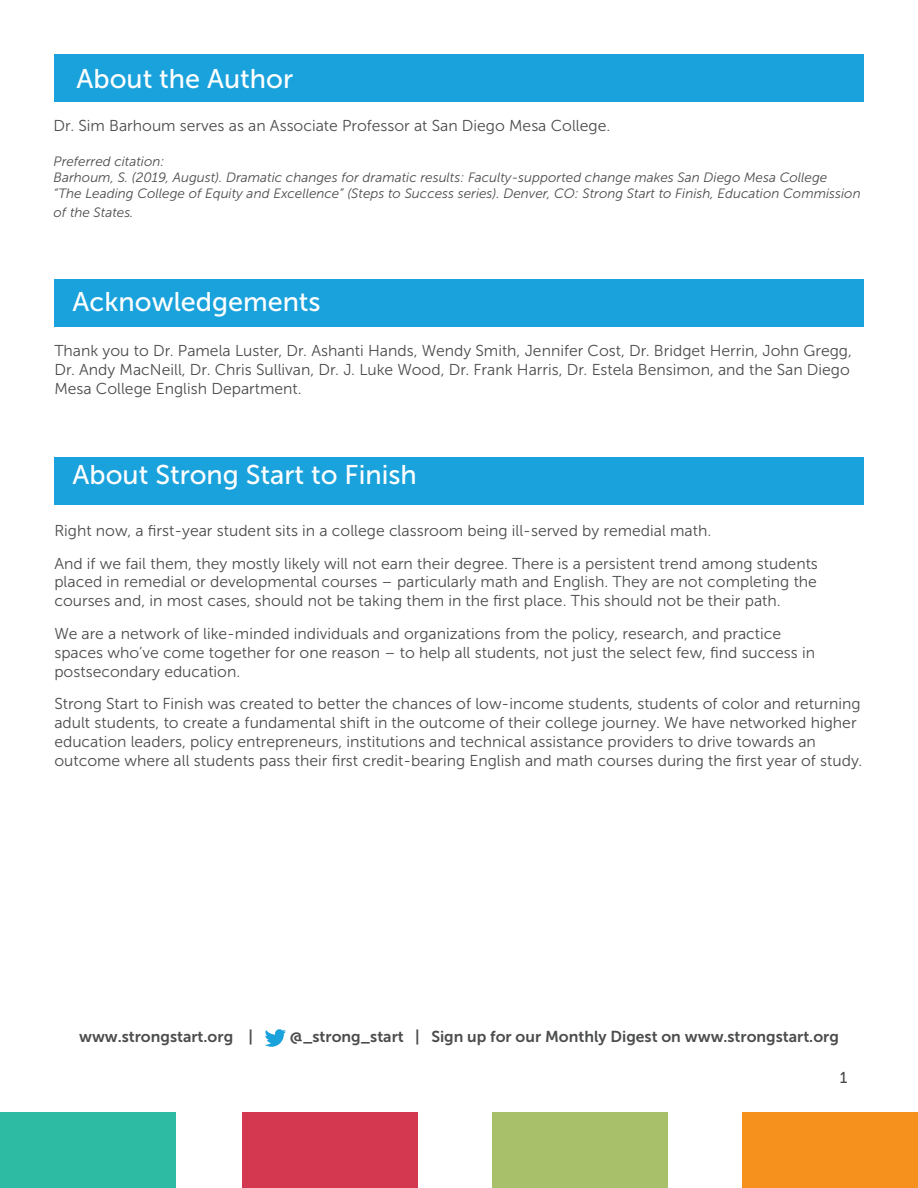
<style>
.page{position:relative;width:918px;height:1188px;background:#fff}
.page>*{position:absolute;margin:0;border:0;box-sizing:border-box;transform-origin:0 0}
.t1{font:27px "Museo Sans 500";color:#fff}
.t2{font:15.75px/18.9px "Museo Sans 300";color:#4b4c4d}
.t3{font:15.75px "Museo Sans 700";color:#4b4c4d}
.t4{font:15.75px "Museo Sans 500";color:#4b4c4d}
.t5{font:italic 13.5px/16.2px "Museo Sans 300";color:#4b4c4d}
</style>
<div class="page">
<div style="left:0;top:1112px;width:176px;height:76px;background:#2dbca3"></div>
<div style="left:743px;top:1112px;width:175px;height:76px;background:#f6911e"></div>
<div style="left:242px;top:1112px;width:175px;height:76px;background:#d43750"></div>
<div style="left:493px;top:1112px;width:175px;height:76px;background:#a8c069"></div>
<div style="left:54px;top:280px;width:810px;height:47px;background:#1aa2dc"></div>
<div style="left:54px;top:54px;width:810px;height:47px;background:#1aa2dc"></div>
<div style="left:54px;top:458px;width:810px;height:47px;background:#1aa2dc"></div>
<svg style="left:265px;top:1029px;width:21px;height:18px"></svg>
<h1 class="t1" style="left:77px;top:64px;width:218px">About the Author</h1>
<p class="t2" style="left:54px;top:116px;width:558px">Dr. Sim Barhoum serves as an Associate Professor at San Diego Mesa College.</p>
<p class="t5" style="left:54px;top:153px;width:809px">Preferred citation:<br>Barhoum, S. (2019, August). Dramatic changes for dramatic results: Faculty-supported change makes San Diego Mesa College<br>“The Leading College of Equity and Excellence” (Steps to Success series). Denver, CO: Strong Start to Finish, Education Commission</p>
<p class="t5" style="left:54px;top:205px;width:81px">of the States.</p>
<h1 class="t1" style="left:73px;top:287px;width:250px">Acknowledgements</h1>
<p class="t2" style="left:54px;top:341px;width:799px">Thank you to Dr. Pamela Luster, Dr. Ashanti Hands, Wendy Smith, Jennifer Cost, Dr. Bridget Herrin, John Gregg,<br>Dr. Andy MacNeill, Dr. Chris Sullivan, Dr. J. Luke Wood, Dr. Frank Harris, Dr. Estela Bensimon, and the San Diego<br>Mesa College English Department.</p>
<h1 class="t1" style="left:73px;top:460px;width:346px">About Strong Start to Finish</h1>
<p class="t2" style="left:54px;top:515px;width:765px;line-height:32.4px">Right now, a first-year student sits in a college classroom being ill-served by remedial math.<br>And if we fail them, they mostly likely will not earn their degree. There is a persistent trend among students</p>
<p class="t2" style="left:54px;top:573px;width:764px">placed in remedial or developmental courses – particularly math and English. They are not completing the courses and, in most cases, should not be taking them in the first place. This should not be their path.</p>
<p class="t2" style="left:54px;top:624px;width:762px">We are a network of like-minded individuals and organizations from the policy, research, and practice spaces who’ve come together for one reason – to help all students, not just the select few, find success in postsecondary education.</p>
<p class="t2" style="left:54px;top:694px;width:810px">Strong Start to Finish was created to better the chances of low-income students, students of color and returning adult students, to create a fundamental shift in the outcome of their college journey. We have networked higher education leaders, policy entrepreneurs, institutions and technical assistance providers to drive towards an outcome where all students pass their first credit-bearing English and math courses during the first year of study.</p>
<p class="t3" style="left:79px;top:1028px;width:175px">www.strongstart.org |</p>
<p class="t3" style="left:290px;top:1028px;width:551px">@_strong_start | Sign up for our Monthly Digest on www.strongstart.org</p>
<p class="t4" style="left:840px;top:1069px;width:9px">1</p>
</div>
